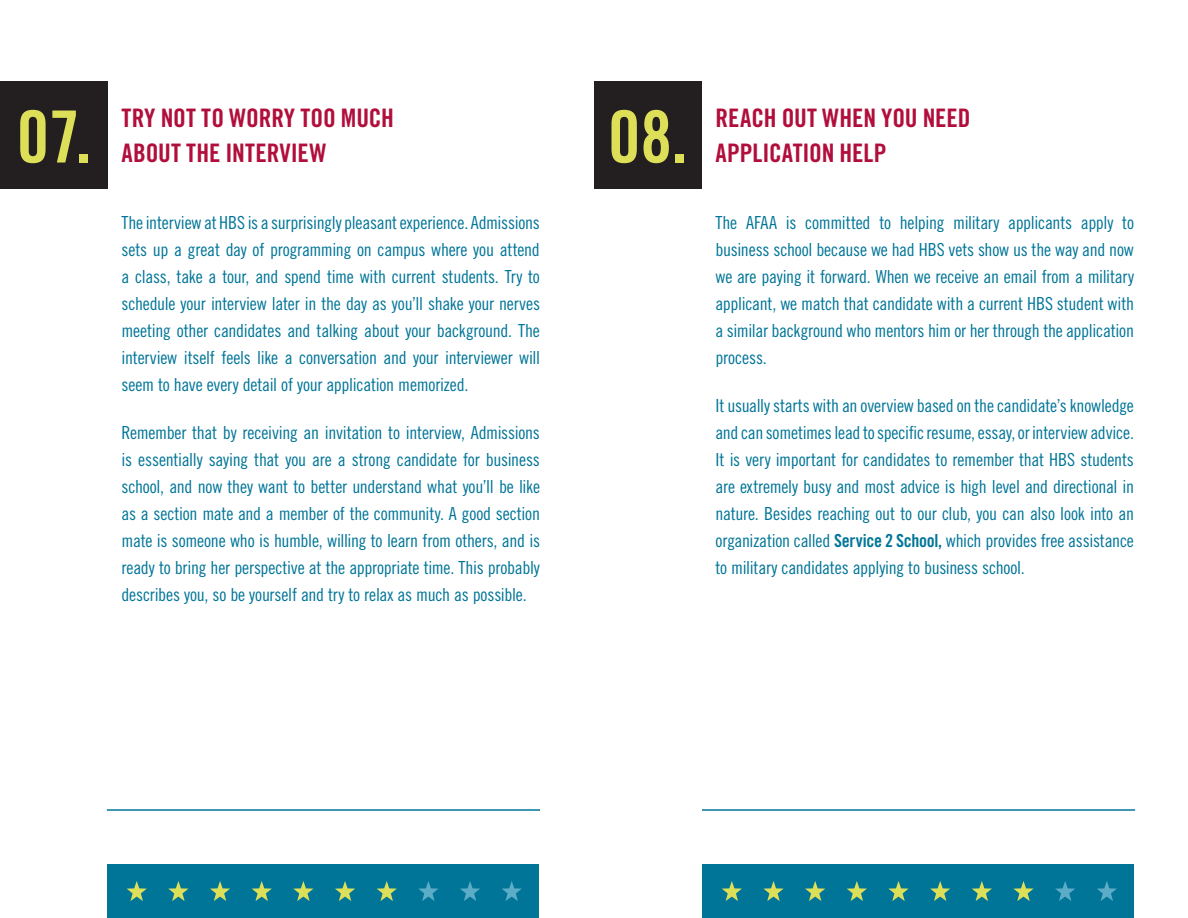
<style>
.page{position:relative;width:1188px;height:918px;background:#fff}
.page>*{position:absolute;margin:0;border:0;box-sizing:border-box;transform-origin:0 0}
.Body_Copy{font:72px "Trade Gothic Bold Cond Twenty";color:#dedf59}
.Tip_name{font:25.5px/34.5px "Trade Gothic Bold Cond Twenty";color:#b10e3b}
.Body_Copy-2{font:18px/27px "Trade Gothic Cond Eighteen";letter-spacing:-.015em;color:#007598;text-align:justify}
.s1{font-family:"Trade Gothic Bold Cond Twenty"}
</style>
<div class="page">
<div style="left:0;top:81px;width:108px;height:108px;background:#231f20"></div>
<div style="left:594px;top:81px;width:108px;height:108px;background:#231f20"></div>
<div style="left:107px;top:864px;width:432px;height:54px;background:#007598"></div>
<div style="left:702px;top:864px;width:432px;height:54px;background:#007598"></div>
<svg style="left:127px;top:881px;width:20px;height:20px"></svg>
<svg style="left:722px;top:881px;width:20px;height:20px"></svg>
<svg style="left:168px;top:881px;width:21px;height:20px"></svg>
<svg style="left:763px;top:881px;width:21px;height:20px"></svg>
<svg style="left:210px;top:881px;width:20px;height:20px"></svg>
<svg style="left:805px;top:881px;width:20px;height:20px"></svg>
<svg style="left:252px;top:881px;width:20px;height:20px"></svg>
<svg style="left:847px;top:881px;width:20px;height:20px"></svg>
<svg style="left:293px;top:881px;width:21px;height:20px"></svg>
<svg style="left:888px;top:881px;width:21px;height:20px"></svg>
<svg style="left:335px;top:881px;width:20px;height:20px"></svg>
<svg style="left:930px;top:881px;width:20px;height:20px"></svg>
<svg style="left:377px;top:881px;width:20px;height:20px"></svg>
<svg style="left:972px;top:881px;width:20px;height:20px"></svg>
<svg style="left:418px;top:881px;width:20px;height:20px"></svg>
<svg style="left:1013px;top:881px;width:21px;height:20px"></svg>
<svg style="left:460px;top:881px;width:20px;height:20px"></svg>
<svg style="left:1055px;top:881px;width:20px;height:20px"></svg>
<svg style="left:502px;top:881px;width:20px;height:20px"></svg>
<svg style="left:1097px;top:881px;width:20px;height:20px"></svg>
<hr style="left:107px;top:809px;width:433px;height:2px;background:#007598">
<hr style="left:702px;top:809px;width:433px;height:2px;background:#007598">
<p class="Tip_name" style="left:122px;top:101px;width:274px">TRY NOT TO WORRY TOO MUCH<br>ABOUT THE INTERVIEW</p>
<p class="Body_Copy" style="left:17px;top:93px;width:76px">07.</p>
<p class="Body_Copy" style="left:608px;top:93px;width:81px">08.</p>
<p class="Tip_name" style="left:716px;top:101px;width:257px">REACH OUT WHEN YOU NEED<br>APPLICATION HELP</p>
<p class="Body_Copy-2" style="left:122px;top:209px;width:420px">The interview at HBS is a surprisingly pleasant experience. Admissions sets up a great day of programming on campus where you attend a class, take a tour, and spend time with current students. Try to schedule your interview later in the day as you’ll shake your nerves meeting other candidates and talking about your background. The interview itself feels like a conversation and your interviewer will seem to have every detail of your application memorized.</p>
<p class="Body_Copy-2" style="left:122px;top:419px;width:420px">Remember that by receiving an invitation to interview, Admissions is essentially saying that you are a strong candidate for business school, and now they want to better understand what you’ll be like as a section mate and a member of the community. A good section mate is someone who is humble, willing to learn from others, and is ready to bring her perspective at the appropriate time. This probably describes you, so be yourself and try to relax as much as possible.</p>
<p class="Body_Copy-2" style="left:716px;top:209px;width:420px">The AFAA is committed to helping military applicants apply to business school because we had HBS vets show us the way and now we are paying it forward. When we receive an email from a military applicant, we match that candidate with a current HBS student with a similar background who mentors him or her through the application process.</p>
<p class="Body_Copy-2" style="left:716px;top:392px;width:420px">It usually starts with an overview based on the candidate’s knowledge and can sometimes lead to specific resume, essay, or interview advice.<br>It is very important for candidates to remember that HBS students are extremely busy and most advice is high level and directional in nature. Besides reaching out to our club, you can also look into an organization called <span class="s1">Service 2 School,</span> which provides free assistance to military candidates applying to business school.</p>
</div>
